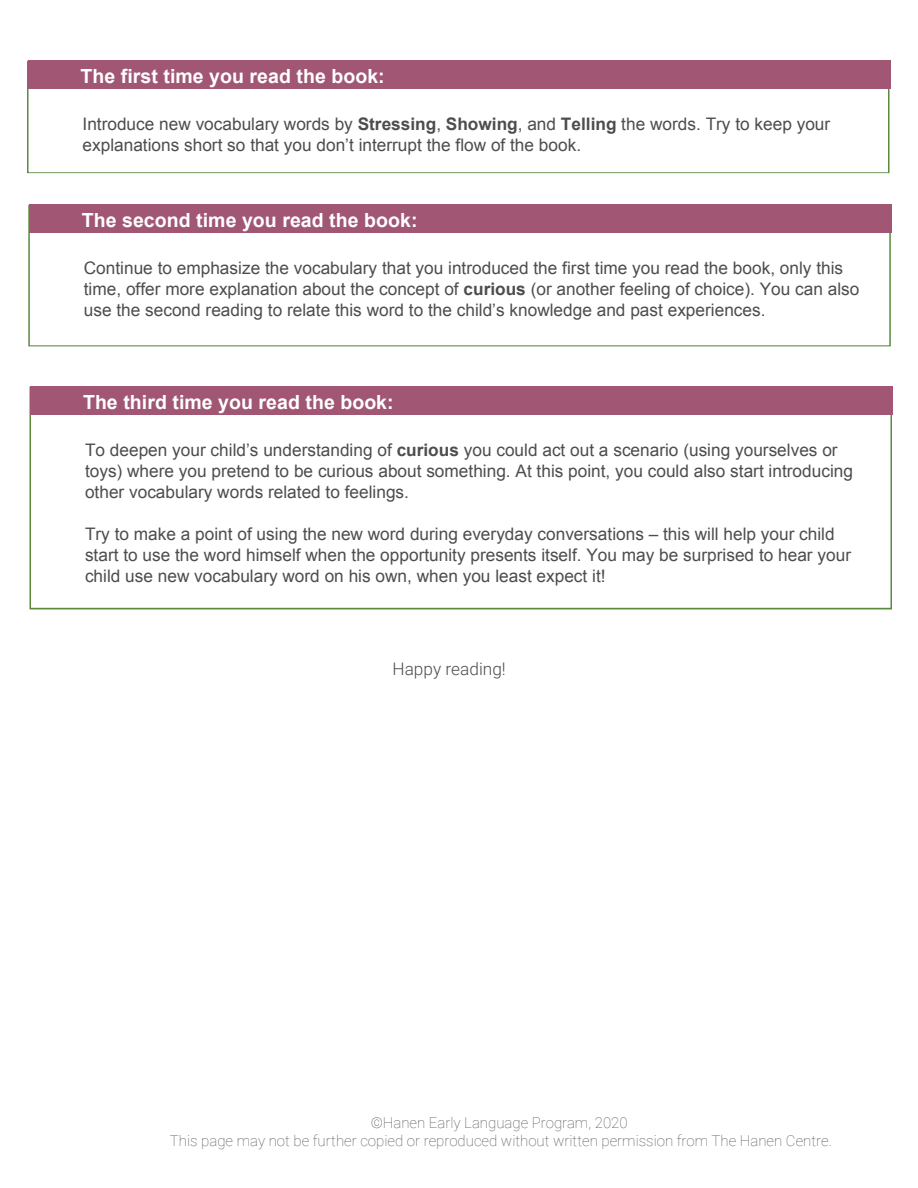
<style>
.page{position:relative;width:918px;height:1188px;background:#fff}
.page>*{position:absolute;margin:0;border:0;box-sizing:border-box;transform-origin:0 0}
.t1{font:700 19.5px "Arial";letter-spacing:.005em;color:#fff}
.t2{font:17.25px/21px "Arial";color:#4d4d4d}
.t3{font:300 17.25px "Roboto";color:#4d4d4d}
.t4{font:100 15px/18px "Roboto";color:#4d4d4d;text-align:center}
.s1{font-weight:700}
</style>
<div class="page">
<div style="left:27px;top:61px;width:862px;height:112px;border:1px solid #588b3e"></div>
<div style="left:28px;top:60px;width:862px;height:29px;background:#a15774"></div>
<div style="left:29px;top:204px;width:863px;height:29px;background:#a15774"></div>
<div style="left:30px;top:386px;width:863px;height:29px;background:#a15774"></div>
<p class="t1" style="left:81px;top:64px;width:306px">The first time you read the book:</p>
<p class="t2" style="left:83px;top:114px;width:749px">Introduce new vocabulary words by <span class="s1">Stressing</span>, <span class="s1">Showing</span>, and <span class="s1">Telling</span> the words. Try to keep your explanations short so that you don’t interrupt the flow of the book.</p>
<p class="t1" style="left:82px;top:208px;width:337px">The second time you read the book:</p>
<p class="t2" style="left:84px;top:258px;width:777px">Continue to emphasize the vocabulary that you introduced the first time you read the book, only this time, offer more explanation about the concept of <span class="s1">curious</span> (or another feeling of choice). You can also use the second reading to relate this word to the child’s knowledge and past experiences.</p>
<p class="t1" style="left:83px;top:390px;width:312px">The third time you read the book:</p>
<p class="t2" style="left:85px;top:440px;width:770px">To deepen your child’s understanding of <span class="s1">curious</span> you could act out a scenario (using yourselves or toys) where you pretend to be curious about something. At this point, you could also start introducing other vocabulary words related to feelings.</p>
<p class="t2" style="left:85px;top:523px;width:768px">Try to make a point of using the new word during everyday conversations – this will help your child start to use the word himself when the opportunity presents itself. You may be surprised to hear your child use new vocabulary word on his own, when you least expect it!</p>
<p class="t3" style="left:393px;top:657px;width:115px">Happy reading!</p>
<p class="t4" style="left:170px;top:1113px;width:663px">©Hanen Early Language Program, 2020<br>This page may not be further copied or reproduced without written permission from The Hanen Centre.</p>
</div>
